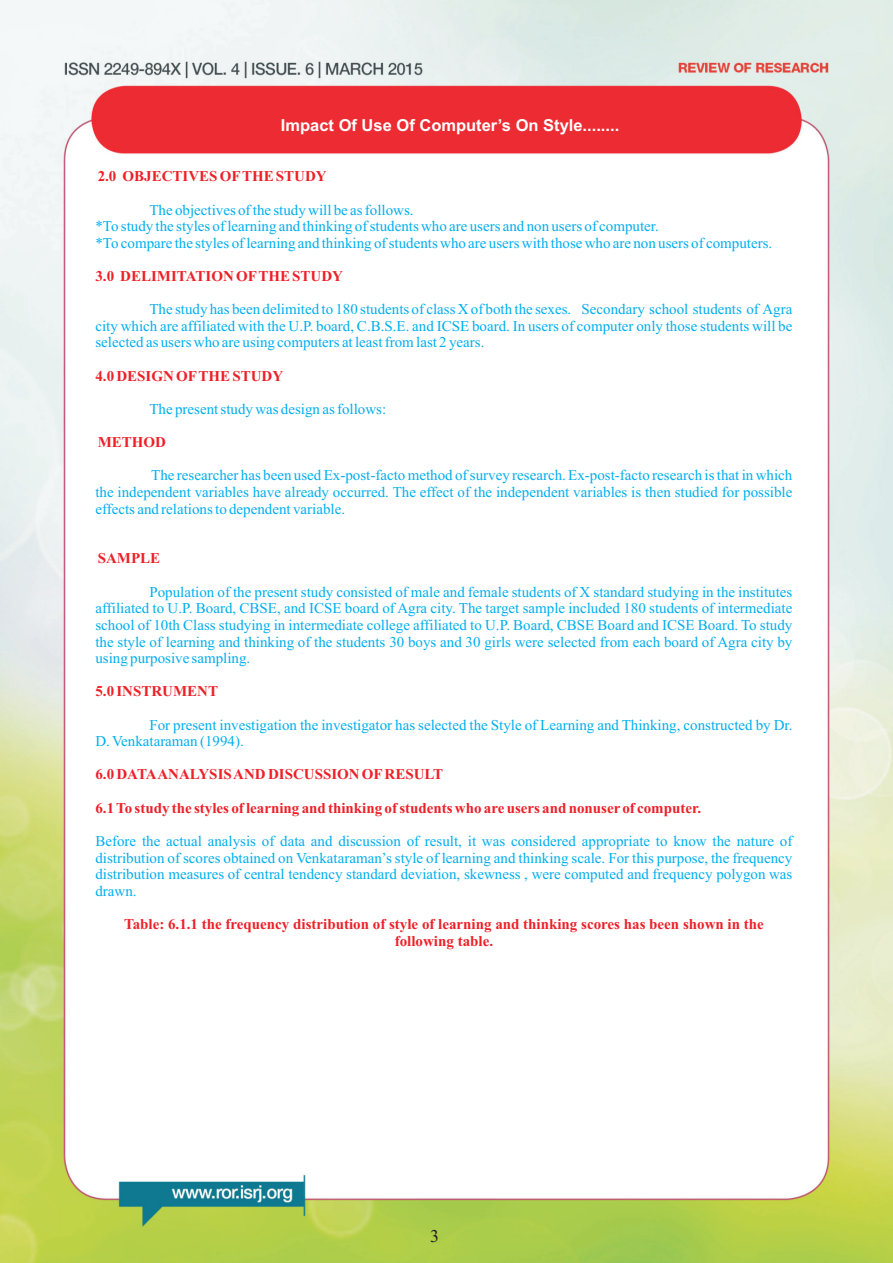
<style>
.page{position:relative;width:893px;height:1263px;background:#fff}
.page>*{position:absolute;margin:0;border:0;box-sizing:border-box;transform-origin:0 0}
.t1{font:18px "Times New Roman";color:#231f20}
.t2{font:700 16.5px "Arial";color:#fff}
.t3{font:15px/16.6px "Times New Roman";color:#00aeef;text-align:justify}
.t4{font:700 15px/16.6px "Times New Roman";color:#ee2028;text-align:center}
</style>
<div class="page">
<img style="left:0;top:0;width:893px;height:1263px">
<p class="t2" style="left:281px;top:119px;width:340px">Impact Of Use Of Computer’s On Style........</p>
<p class="t4" style="left:98px;top:170px;width:231px">2.0 OBJECTIVES OFTHE STUDY</p>
<p class="t3" style="left:95px;top:203px;width:678px;text-align:left;text-indent:54px">The objectives of the study will be as follows.<br>*To study the styles of learning and thinking of students who are users and non users of computer.<br>*To compare the styles of learning and thinking of students who are users with those who are non users of computers.</p>
<p class="t4" style="left:95px;top:269px;width:249px">3.0 DELIMITATION OFTHE STUDY</p>
<p class="t3" style="left:95px;top:302px;width:698px;text-indent:54px">The study has been delimited to 180 students of class X of both the sexes. Secondary school students of Agra city which are affiliated with the U.P. board, C.B.S.E. and ICSE board. In users of computer only those students will be selected as users who are using computers at least from last 2 years.</p>
<p class="t4" style="left:95px;top:369px;width:189px">4.0 DESIGN OFTHE STUDY</p>
<p class="t3" style="left:149px;top:402px;width:238px">The present study was design as follows:</p>
<p class="t4" style="left:98px;top:435px;width:70px">METHOD</p>
<p class="t3" style="left:95px;top:468px;width:698px;text-indent:56px">The researcher has been used Ex-post-facto method of survey research. Ex-post-facto research is that in which the independent variables have already occurred. The effect of the independent variables is then studied for possible effects and relations to dependent variable.</p>
<p class="t4" style="left:98px;top:552px;width:64px">SAMPLE</p>
<p class="t3" style="left:95px;top:585px;width:698px;text-indent:54px">Population of the present study consisted of male and female students of X standard studying in the institutes affiliated to U.P. Board, CBSE, and ICSE board of Agra city. The target sample included 180 students of intermediate school of 10th Class studying in intermediate college affiliated to U.P. Board, CBSE Board and ICSE Board. To study the style of learning and thinking of the students 30 boys and 30 girls were selected from each board of Agra city by using purposive sampling.</p>
<p class="t4" style="left:95px;top:685px;width:124px">5.0 INSTRUMENT</p>
<p class="t3" style="left:95px;top:718px;width:698px;text-indent:54px">For present investigation the investigator has selected the Style of Learning and Thinking, constructed by Dr.<br>D. Venkataraman (1994).</p>
<p class="t4" style="left:95px;top:768px;width:349px">6.0 DATAANALYSIS AND DISCUSSION OFRESULT</p>
<p class="t4" style="left:95px;top:801px;width:607px">6.1 To study the styles of learning and thinking of students who are users and nonuser of computer.</p>
<p class="t3" style="left:95px;top:834px;width:698px">Before the actual analysis of data and discussion of result, it was considered appropriate to know the nature of distribution of scores obtained on Venkataraman’s style of learning and thinking scale. For this purpose, the frequency distribution measures of central tendency standard deviation, skewness , were computed and frequency polygon was drawn.</p>
<p class="t4" style="left:124px;top:917px;width:641px">Table: 6.1.1 the frequency distribution of style of learning and thinking scores has been shown in the following table.</p>
<p class="t1" style="left:430px;top:1229px;width:10px">3</p>
</div>
